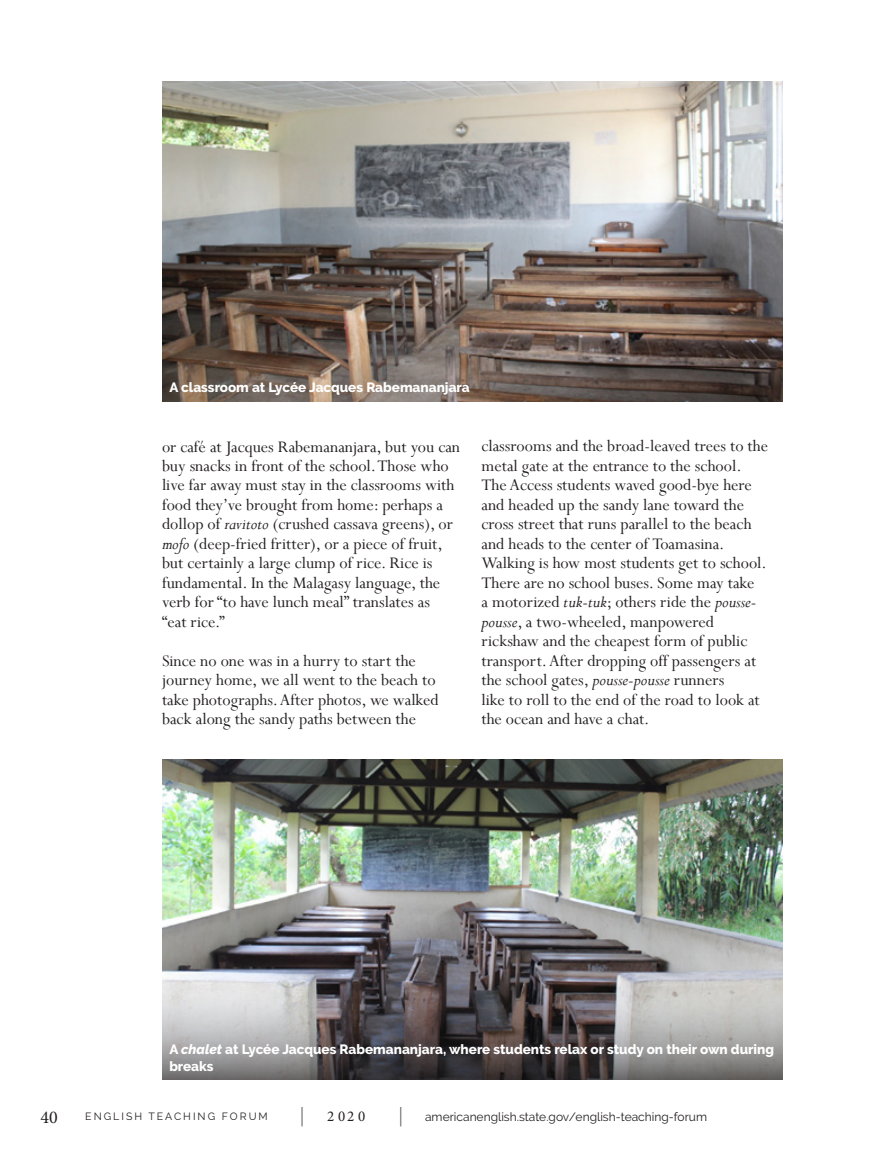
<style>
.page{position:relative;width:891px;height:1161px;background:#fff}
.page>*{position:absolute;margin:0;border:0;box-sizing:border-box;transform-origin:0 0}
.Body{font:18px/19.5px "Perpetua";color:#231f20}
.t1{font:18px "Minion Pro";color:#231f20}
.t2{font:15px "Minion Pro";color:#231f20}
.t3{font:800 13.5px/16.2px "Raleway";color:#fff}
.t4{font:12px "Raleway";color:#231f20}
.t5{font:10.5px "Raleway";letter-spacing:.19em;color:#231f20}
.s1{font-style:italic}
</style>
<div class="page">
<svg style="left:301px;top:1107px;width:2px;height:19px"></svg>
<svg style="left:400px;top:1107px;width:1px;height:19px"></svg>
<img style="left:162px;top:81px;width:621px;height:321px">
<img style="left:162px;top:759px;width:621px;height:197px">
<svg style="left:162px;top:956px;width:621px;height:124px;background:#7d7a7b"></svg>
<p class="t3" style="left:169px;top:380px;width:302px">A classroom at Lycée Jacques Rabemananjara</p>
<p class="Body" style="left:162px;top:436px;width:300px">or café at Jacques Rabemananjara, but you can buy snacks in front of the school. Those who live far away must stay in the classrooms with food they’ve brought from home: perhaps a dollop of <span class="s1">ravitoto</span> (crushed cassava greens), or <span class="s1">mofo</span> (deep-fried fritter), or a piece of fruit, but certainly a large clump of rice. Rice is fundamental. In the Malagasy language, the verb for “to have lunch meal” translates as<br>“eat rice.”</p>
<p class="Body" style="left:162px;top:651px;width:278px">Since no one was in a hurry to start the journey home, we all went to the beach to take photographs. After photos, we walked back along the sandy paths between the</p>
<p class="Body" style="left:482px;top:436px;width:288px">classrooms and the broad-leaved trees to the metal gate at the entrance to the school.<br>The Access students waved good-bye here and headed up the sandy lane toward the cross street that runs parallel to the beach and heads to the center of Toamasina.<br>Walking is how most students get to school.<br>There are no school buses. Some may take<br>a motorized <span class="s1">tuk-tuk</span>; others ride the <span class="s1">pousse&shy;pousse</span>, a two-wheeled, manpowered rickshaw and the cheapest form of public transport. After dropping off passengers at the school gates, <span class="s1">pousse-pousse</span> runners<br>like to roll to the end of the road to look at the ocean and have a chat.</p>
<p class="t3" style="left:169px;top:1042px;width:606px">A <span class="s1">chalet</span> at Lycée Jacques Rabemananjara, where students relax or study on their own during breaks</p>
<p class="t1" style="left:40px;top:1105px;width:19px">40</p>
<p class="t5" style="left:85px;top:1110px;width:184px">ENGLISH TEACHING FORUM</p>
<p class="t2" style="left:327px;top:1106px;width:40px">2020</p>
<p class="t4" style="left:425px;top:1110px;width:284px">americanenglish.state.gov/english-teaching-forum</p>
</div>
